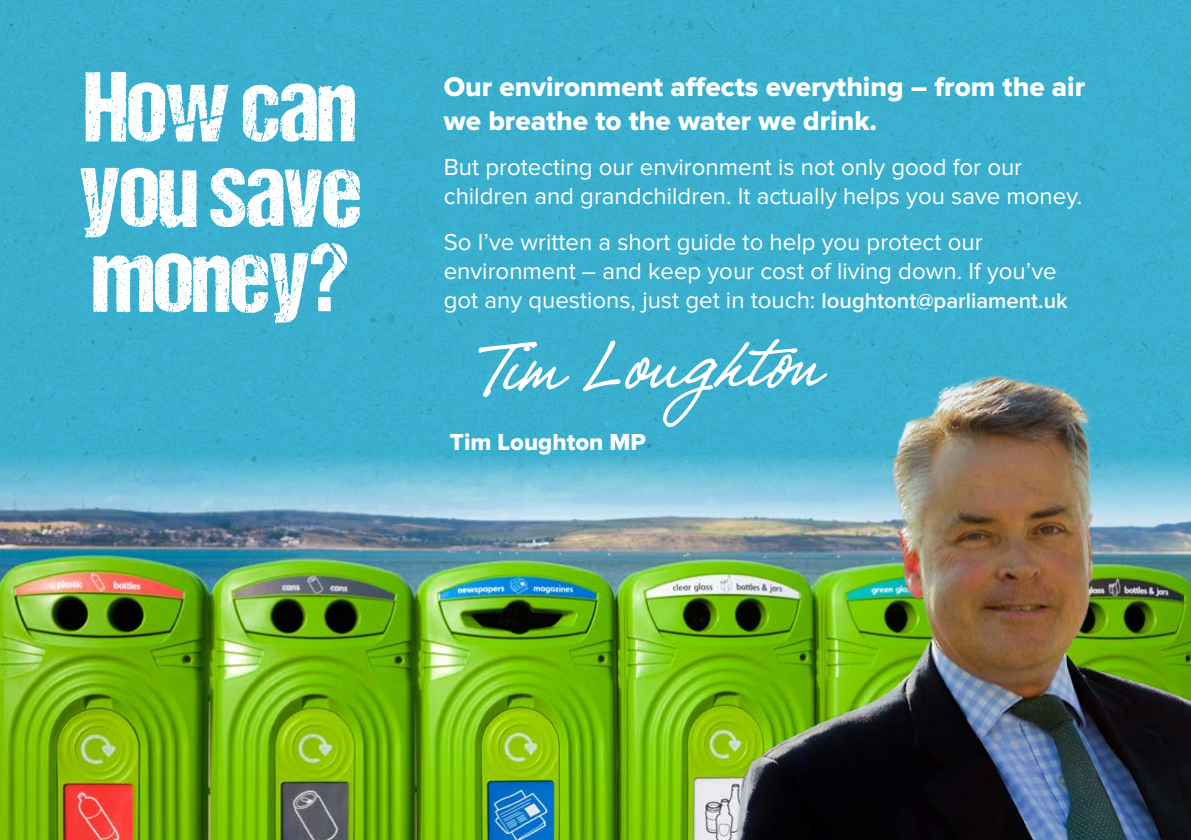
<style>
.page{position:relative;width:1191px;height:840px;background:#fff}
.page>*{position:absolute;margin:0;border:0;box-sizing:border-box;transform-origin:0 0}
.t1{font:100px/85.2px "DCC Ash";letter-spacing:-.01em;color:#fff;text-align:justify}
.t2{font:74px "Narrative BF";color:#fff}
.t3{font:28px/33.6px "Proxima Nova Extrabld";color:#fff}
.t4{font:24px/28.8px "Proxima Nova";color:#fff}
.t5{font:24px "Proxima Nova A Extrabld";color:#fff}
.s1{font-weight:600;font-size:22px}
</style>
<div class="page">
<div style="left:0;top:0;width:1191px;height:839px;background:#3aafcf"></div>
<img style="left:0;top:441px;width:704px;height:398px">
<img style="left:704px;top:363px;width:487px;height:476px">
<h1 class="t1" style="left:79px;top:63px;width:284px">How can you save money?</h1>
<p class="t3" style="left:444px;top:70px;width:643px">Our environment affects everything – from the air we breathe to the water we drink.</p>
<p class="t4" style="left:444px;top:153px;width:640px">But protecting our environment is not only good for our children and grandchildren. It actually helps you save money.</p>
<p class="t4" style="left:444px;top:228px;width:625px">So I’ve written a short guide to help you protect our environment – and keep your cost of living down. If you’ve got any questions, just get in touch: <span class="s1">loughtont@parliament.uk</span></p>
<h2 class="t2" style="left:469px;top:321px;width:331px;rotate:-1deg">Tim Lou ghton</h2>
<p class="t5" style="left:450px;top:428px;width:198px">Tim Loughton MP</p>
</div>
